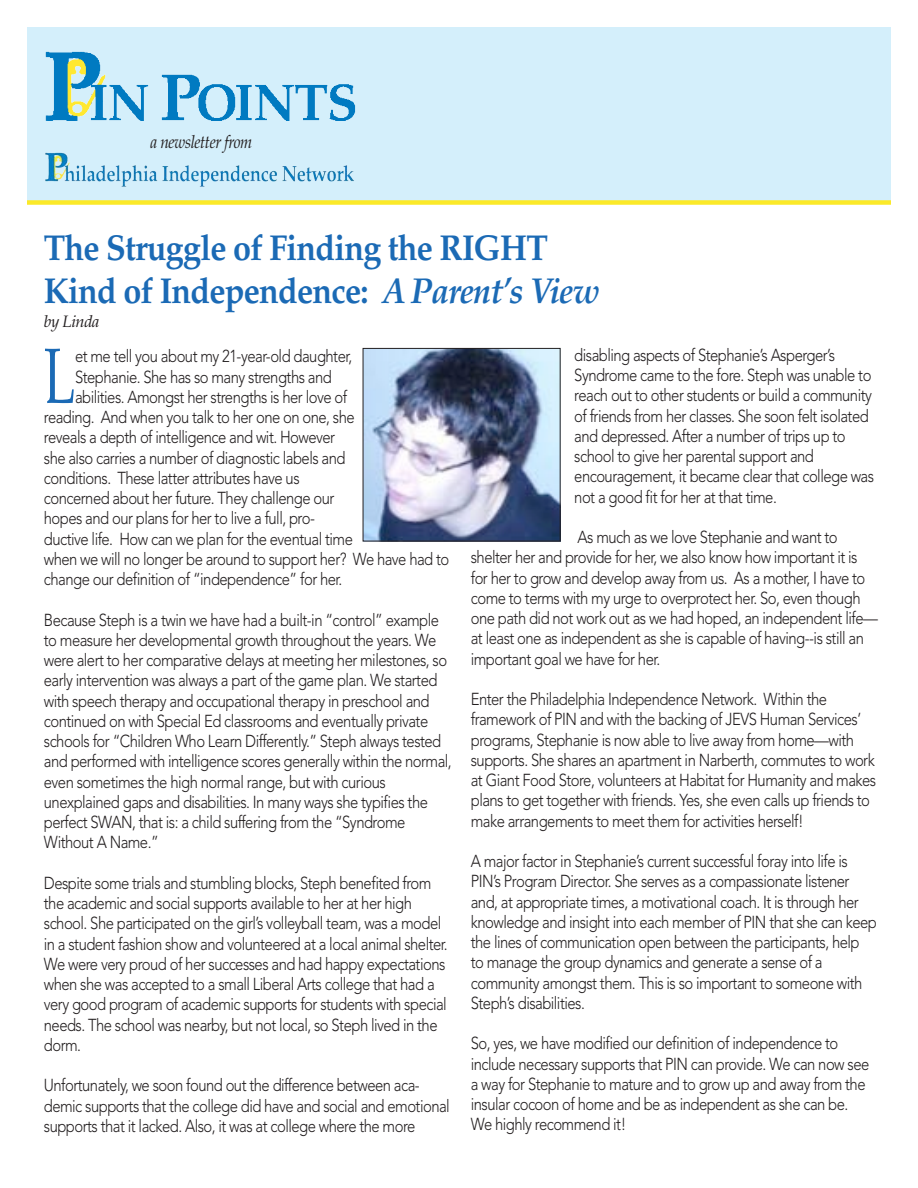
<style>
.page{position:relative;width:918px;height:1188px;background:#fff}
.page>*{position:absolute;margin:0;border:0;box-sizing:border-box;transform-origin:0 0}
.Paragraph_Style_1{font:78.3px "Palatino";color:#1b6ab5;scale:.65 1}
.t1{font:700 36px "Palatino";letter-spacing:-.025em;color:#1b6ab5;scale:.9 1}
.t2{font:italic 18px "Palatino";letter-spacing:-.025em;color:#231f20;scale:.86 1}
.Paragraph_Style_1-2{font:300 17.25px/20.2px "Avenir";letter-spacing:-.035em;color:#231f20;scale:.86 1}
.t3{font:italic 16.5px "Palatino";letter-spacing:-.025em;color:#231f20}
.s1{font-style:italic}
</style>
<div class="page">
<div style="left:27px;top:27px;width:864px;height:175px;background:#d4effb"></div>
<img style="left:45px;top:51px;width:311px;height:70px">
<img style="left:45px;top:152px;width:309px;height:35px">
<div style="left:27px;top:200px;width:864px;height:5px;background:#fbe929"></div>
<img style="left:365px;top:350px;width:194px;height:189px">
<div style="left:363px;top:348px;width:198px;height:193px;border:1px solid #231f20"></div>
<p class="t2" style="left:150px;top:131px;width:120px">a newsletter from</p>
<p class="t1" style="left:44px;top:226px;width:562px">The Struggle of Finding the RIGHT</p>
<p class="t1" style="left:44px;top:270px;width:619px">Kind of Independence: <span class="s1">A Parent’s View</span></p>
<p class="t3" style="left:44px;top:312px;width:57px">by Linda</p>
<p class="Paragraph_Style_1" style="left:44px;top:330px;width:49px">L</p>
<p class="Paragraph_Style_1-2" style="left:75px;top:346px;width:324px">et me tell you about my 21-year-old daughter,</p>
<p class="Paragraph_Style_1-2" style="left:75px;top:367px;width:300px">Stephanie. She has so many strengths and</p>
<p class="Paragraph_Style_1-2" style="left:75px;top:387px;width:318px">abilities. Amongst her strengths is her love of</p>
<p class="Paragraph_Style_1-2" style="left:44px;top:407px;width:363px">reading. And when you talk to her one on one, she</p>
<p class="Paragraph_Style_1-2" style="left:44px;top:427px;width:340px">reveals a depth of intelligence and wit. However</p>
<p class="Paragraph_Style_1-2" style="left:44px;top:448px;width:352px">she also carries a number of diagnostic labels and</p>
<p class="Paragraph_Style_1-2" style="left:44px;top:468px;width:299px">conditions. These latter attributes have us</p>
<p class="Paragraph_Style_1-2" style="left:44px;top:488px;width:339px">concerned about her future. They challenge our</p>
<p class="Paragraph_Style_1-2" style="left:44px;top:508px;width:317px">hopes and our plans for her to live a full, pro-</p>
<p class="Paragraph_Style_1-2" style="left:44px;top:529px;width:361px">ductive life. How can we plan for the eventual time</p>
<p class="Paragraph_Style_1-2" style="left:44px;top:549px;width:473px">when we will no longer be around to support her? We have had to</p>
<p class="Paragraph_Style_1-2" style="left:44px;top:569px;width:349px">change our definition of “independence” for her.</p>
<p class="Paragraph_Style_1-2" style="left:44px;top:610px;width:476px">Because Steph is a twin we have had a built-in “control” example to measure her developmental growth throughout the years. We were alert to her comparative delays at meeting her milestones, so early intervention was always a part of the game plan. We started with speech therapy and occupational therapy in preschool and continued on with Special Ed classrooms and eventually private schools for “Children Who Learn Differently.” Steph always tested and performed with intelligence scores generally within the normal, even sometimes the high normal range, but with curious</p>
<p class="Paragraph_Style_1-2" style="left:44px;top:792px;width:448px">unexplained gaps and disabilities. In many ways she typifies the perfect SWAN, that is: a child suffering from the “Syndrome</p>
<p class="Paragraph_Style_1-2" style="left:44px;top:832px;width:135px">Without A Name.”</p>
<p class="Paragraph_Style_1-2" style="left:44px;top:873px;width:471px">Despite some trials and stumbling blocks, Steph benefited from the academic and social supports available to her at her high school. She participated on the girl’s volleyball team, was a model in a student fashion show and volunteered at a local animal shelter.<br>We were very proud of her successes and had happy expectations when she was accepted to a small Liberal Arts college that had a very good program of academic supports for students with special needs. The school was nearby, but not local, so Steph lived in the dorm.</p>
<p class="Paragraph_Style_1-2" style="left:44px;top:1075px;width:474px">Unfortunately, we soon found out the difference between aca&shy;demic supports that the college did have and social and emotional supports that it lacked. Also, it was at college where the more</p>
<p class="Paragraph_Style_1-2" style="left:574px;top:345px;width:347px">disabling aspects of Stephanie’s Asperger’s<br>Syndrome came to the fore. Steph was unable to</p>
<p class="Paragraph_Style_1-2" style="left:574px;top:385px;width:348px">reach out to other students or build a community</p>
<p class="Paragraph_Style_1-2" style="left:574px;top:406px;width:344px">of friends from her classes. She soon felt isolated</p>
<p class="Paragraph_Style_1-2" style="left:574px;top:426px;width:317px">and depressed. After a number of trips up to</p>
<p class="Paragraph_Style_1-2" style="left:574px;top:446px;width:350px">school to give her parental support and encouragement, it became clear that college was</p>
<p class="Paragraph_Style_1-2" style="left:574px;top:487px;width:237px">not a good fit for her at that time.</p>
<p class="Paragraph_Style_1-2" style="left:471px;top:527px;width:451px;text-indent:107px">As much as we love Stephanie and want to shelter her and provide for her, we also know how important it is</p>
<p class="Paragraph_Style_1-2" style="left:471px;top:568px;width:475px">for her to grow and develop away from us. As a mother, I have to come to terms with my urge to overprotect her. So, even though one path did not work out as we had hoped, an independent life— at least one as independent as she is capable of having--is still an important goal we have for her.</p>
<p class="Paragraph_Style_1-2" style="left:471px;top:689px;width:473px">Enter the Philadelphia Independence Network. Within the framework of PIN and with the backing of JEVS Human Services’ programs, Stephanie is now able to live away from home—with supports. She shares an apartment in Narberth, commutes to work at Giant Food Store, volunteers at Habitat for Humanity and makes plans to get together with friends. Yes, she even calls up friends to make arrangements to meet them for activities herself!</p>
<p class="Paragraph_Style_1-2" style="left:471px;top:851px;width:442px">A major factor in Stephanie’s current successful foray into life is<br>PIN’s Program Director. She serves as a compassionate listener</p>
<p class="Paragraph_Style_1-2" style="left:471px;top:892px;width:474px">and, at appropriate times, a motivational coach. It is through her knowledge and insight into each member of PIN that she can keep the lines of communication open between the participants, help</p>
<p class="Paragraph_Style_1-2" style="left:471px;top:952px;width:411px">to manage the group dynamics and generate a sense of a</p>
<p class="Paragraph_Style_1-2" style="left:471px;top:973px;width:457px">community amongst them. This is so important to someone with<br>Steph’s disabilities.</p>
<p class="Paragraph_Style_1-2" style="left:471px;top:1033px;width:465px">So, yes, we have modified our definition of independence to include necessary supports that PIN can provide. We can now see a way for Stephanie to mature and to grow up and away from the insular cocoon of home and be as independent as she can be.</p>
<p class="Paragraph_Style_1-2" style="left:471px;top:1114px;width:182px">We highly recommend it!</p>
</div>
